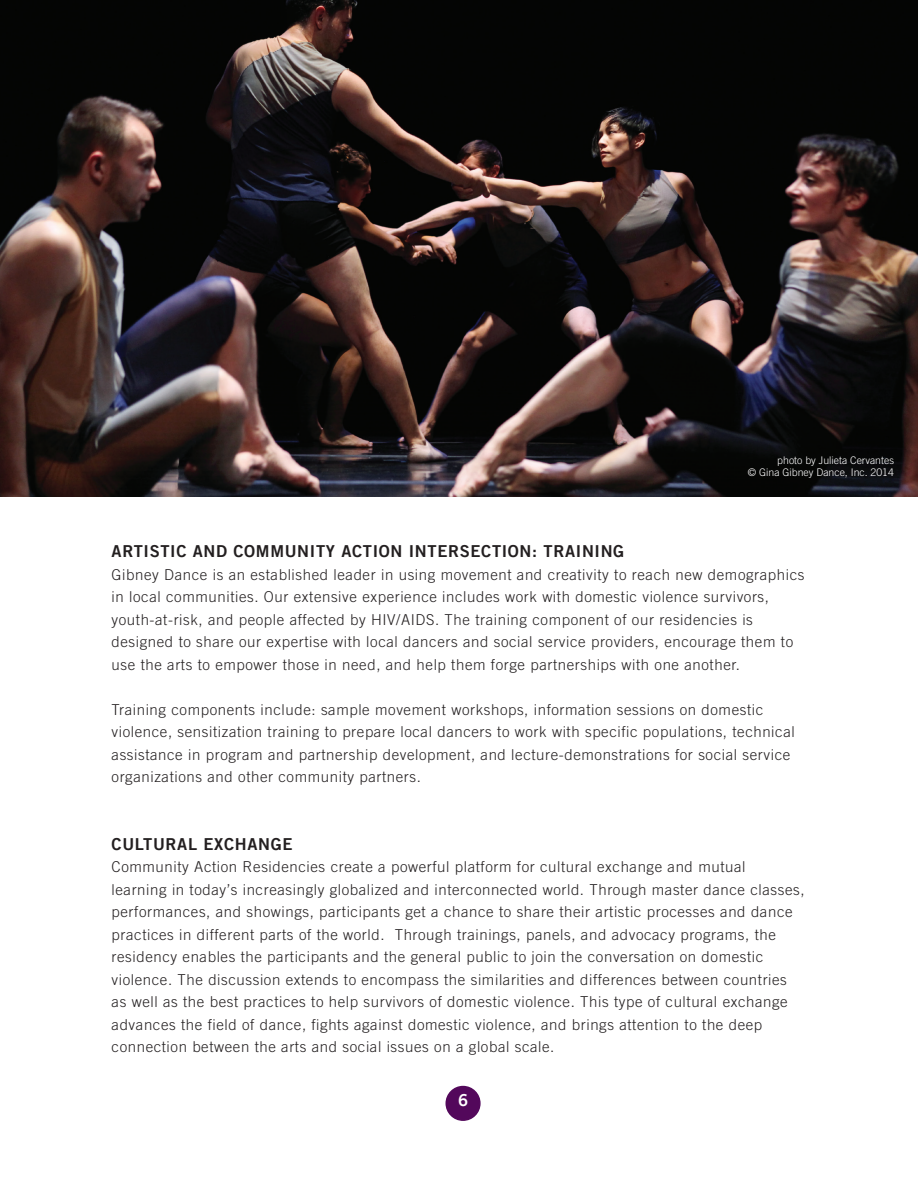
<style>
.page{position:relative;width:918px;height:1188px;background:#fff}
.page>*{position:absolute;margin:0;border:0;box-sizing:border-box;transform-origin:0 0}
.t1{font:16.5px "Trade Gothic LT Com Bd 2";letter-spacing:.04em;color:#231f20}
.t2{font:16.5px "Trade Gothic LT Com Bd 2";color:#fff}
.t3{font:300 15px/22.5px "Trade Gothic LT Com";letter-spacing:.04em;color:#231f20}
.t4{font:300 10.5px/12.6px "Trade Gothic LT Com";color:#fff;text-align:right}
</style>
<div class="page">
<div style="left:446px;top:1087px;width:34px;height:33px;background:#53085b;border-radius:50%"></div>
<div style="left:446px;top:1086px;width:35px;height:35px;border:2px solid #53085b;border-radius:50%"></div>
<img style="left:0;top:0;width:918px;height:497px">
<p class="t4" style="left:748px;top:454px;width:148px">photo by Julieta Cervantes<br>© Gina Gibney Dance, Inc. 2014</p>
<p class="t1" style="left:112px;top:541px;width:514px">ARTISTIC AND COMMUNITY ACTION INTERSECTION: TRAINING</p>
<p class="t3" style="left:112px;top:563px;width:694px">Gibney Dance is an established leader in using movement and creativity to reach new demographics in local communities. Our extensive experience includes work with domestic violence survivors, youth-at-risk, and people affected by HIV/AIDS. The training component of our residencies is designed to share our expertise with local dancers and social service providers, encourage them to use the arts to empower those in need, and help them forge partnerships with one another.</p>
<p class="t3" style="left:112px;top:698px;width:685px">Training components include: sample movement workshops, information sessions on domestic violence, sensitization training to prepare local dancers to work with specific populations, technical assistance in program and partnership development, and lecture-demonstrations for social service organizations and other community partners.</p>
<p class="t1" style="left:112px;top:834px;width:182px">CULTURAL EXCHANGE</p>
<p class="t3" style="left:112px;top:855px;width:695px">Community Action Residencies create a powerful platform for cultural exchange and mutual<br>learning in today’s increasingly globalized and interconnected world. Through master dance classes, performances, and showings, participants get a chance to share their artistic processes and dance practices in different parts of the world. Through trainings, panels, and advocacy programs, the residency enables the participants and the general public to join the conversation on domestic violence. The discussion extends to encompass the similarities and differences between countries as well as the best practices to help survivors of domestic violence. This type of cultural exchange advances the field of dance, fights against domestic violence, and brings attention to the deep connection between the arts and social issues on a global scale.</p>
<p class="t2" style="left:458px;top:1090px;width:12px">6</p>
</div>
